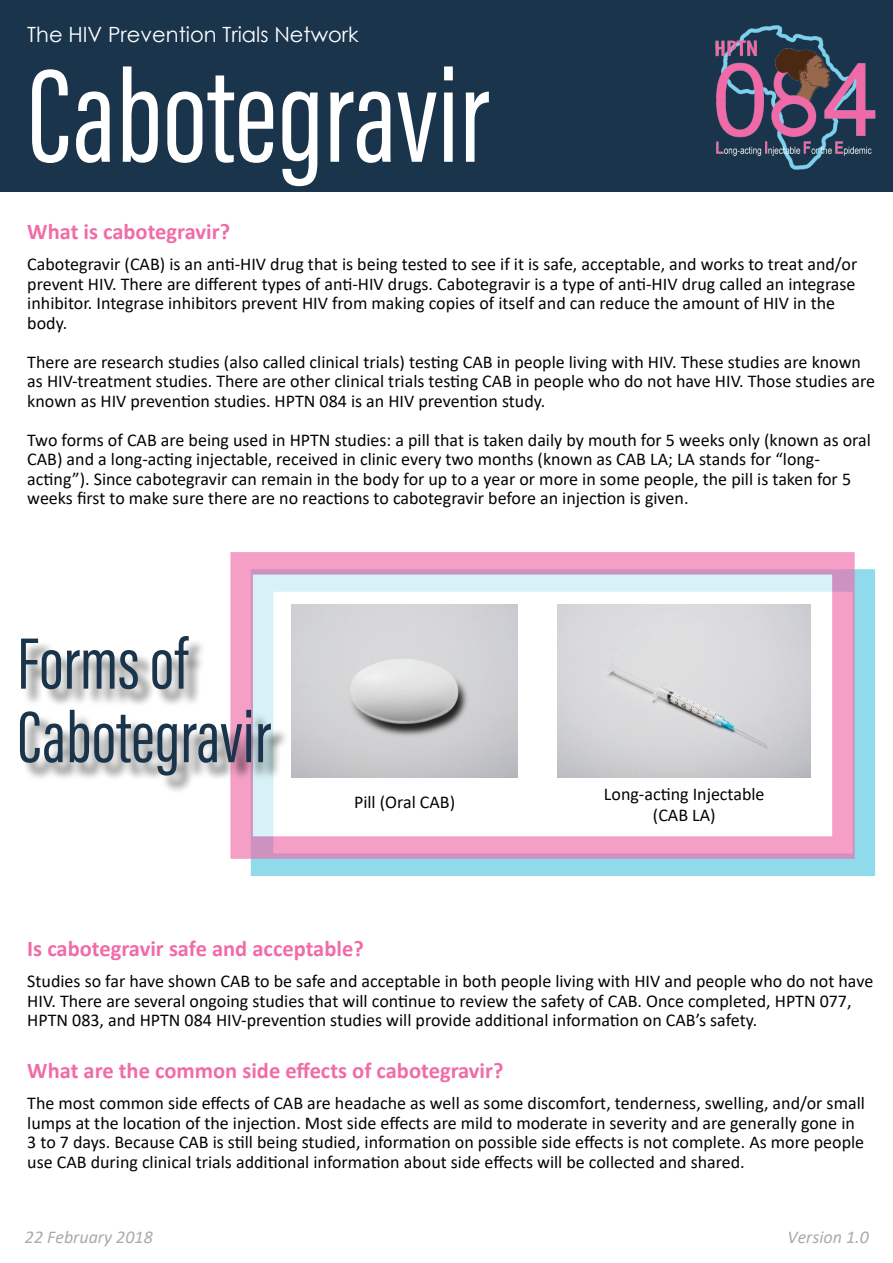
<style>
.page{position:relative;width:893px;height:1263px;background:#fff}
.page>*{position:absolute;margin:0;border:0;box-sizing:border-box;transform-origin:0 0}
.t1{font:136.5px "Acumin Pro Extra Cond";color:#fff}
.t2{font:75px/73.5px "Acumin Pro Extra Cond";color:#1a344b}
.t3{font:700 22.5px "Calibri";color:#f16ba9}
.t4{font:21px "Century Gothic";color:#fff}
.t5{font:18px/19.5px "Calibri";color:#040503}
.t6{font:italic 18px "Calibri";color:#aaa}
</style>
<div class="page">
<div style="left:0;top:0;width:893px;height:191px;background:#1a344b"></div>
<img style="left:715px;top:25px;width:160px;height:145px">
<div style="left:251px;top:569px;width:624px;height:307px;background:#8fdaeb"></div>
<svg style="left:230px;top:552px;width:625px;height:307px;background:#f3d9e8"></svg>
<div style="left:23px;top:638px;width:266px;height:156px;background:#040503;opacity:.55"></div>
<img style="left:291px;top:605px;width:227px;height:173px">
<img style="left:558px;top:605px;width:253px;height:173px">
<p class="t4" style="left:27px;top:19px;width:333px">The HIV Prevention Trials Network</p>
<h1 class="t1" style="left:27px;top:34px;width:464px">Cabotegravir</h1>
<p class="t3" style="left:27px;top:215px;width:204px">What is cabotegravir?</p>
<p class="t5" style="left:27px;top:254px;width:832px">Cabotegravir (CAB) is an anti-HIV drug that is being tested to see if it is safe, acceptable, and works to treat and/or prevent HIV. There are different types of anti-HIV drugs. Cabotegravir is a type of anti-HIV drug called an integrase inhibitor. Integrase inhibitors prevent HIV from making copies of itself and can reduce the amount of HIV in the body.</p>
<p class="t5" style="left:27px;top:351px;width:849px">There are research studies (also called clinical trials) testing CAB in people living with HIV. These studies are known as HIV-treatment studies. There are other clinical trials testing CAB in people who do not have HIV. Those studies are known as HIV prevention studies. HPTN 084 is an HIV prevention study.</p>
<p class="t5" style="left:27px;top:429px;width:845px">Two forms of CAB are being used in HPTN studies: a pill that is taken daily by mouth for 5 weeks only (known as oral CAB) and a long-acting injectable, received in clinic every two months (known as CAB LA; LA stands for “long&shy;acting”). Since cabotegravir can remain in the body for up to a year or more in some people, the pill is taken for 5 weeks first to make sure there are no reactions to cabotegravir before an injection is given.</p>
<h2 class="t2" style="left:17px;top:627px;width:255px">Forms of<br>Cabotegravir</h2>
<p class="t5" style="left:354px;top:792px;width:103px">Pill (Oral CAB)</p>
<p class="t3" style="left:27px;top:932px;width:338px">Is cabotegravir safe and acceptable?</p>
<p class="t5" style="left:604px;top:783px;width:162px;line-height:21.6px;text-align:center">Long-acting Injectable (CAB LA)</p>
<p class="t5" style="left:27px;top:971px;width:847px">Studies so far have shown CAB to be safe and acceptable in both people living with HIV and people who do not have<br>HIV. There are several ongoing studies that will continue to review the safety of CAB. Once completed, HPTN 077,<br>HPTN 083, and HPTN 084 HIV-prevention studies will provide additional information on CAB’s safety.</p>
<p class="t3" style="left:27px;top:1054px;width:478px">What are the common side effects of cabotegravir?</p>
<p class="t5" style="left:27px;top:1093px;width:839px">The most common side effects of CAB are headache as well as some discomfort, tenderness, swelling, and/or small lumps at the location of the injection. Most side effects are mild to moderate in severity and are generally gone in 3 to 7 days. Because CAB is still being studied, information on possible side effects is not complete. As more people use CAB during clinical trials additional information about side effects will be collected and shared.</p>
<p class="t6" style="left:25px;top:1225px;width:129px">22 February 2018</p>
<p class="t6" style="left:787px;top:1225px;width:83px">Version 1.0</p>
</div>
